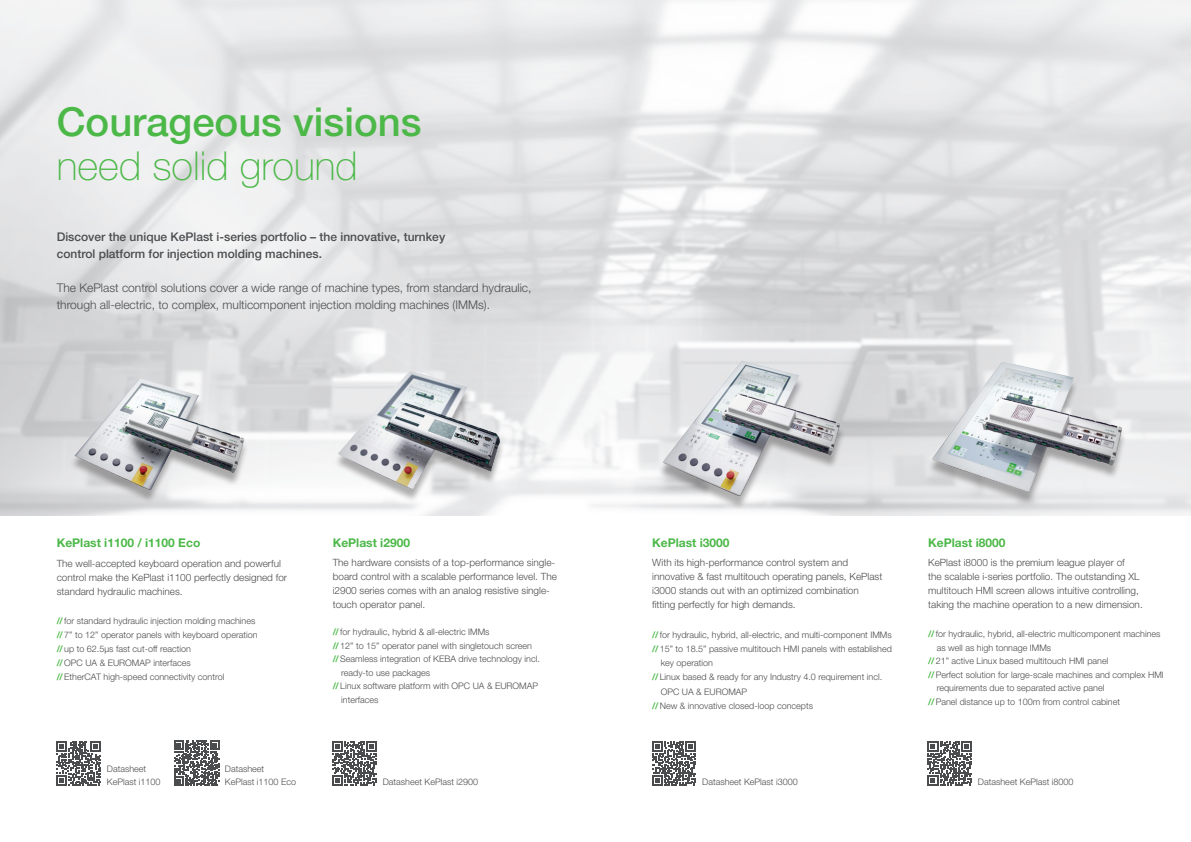
<style>
.page{position:relative;width:1191px;height:842px;background:#fff}
.page>*{position:absolute;margin:0;border:0;box-sizing:border-box;transform-origin:0 0}
.t1{font:500 40px "Helvetica Neue LT Pro";color:#4cb848}
.t2{font:100 40px "Helvetica Neue LT Pro";color:#4cb848}
.t3{font:300 12px/17px "Helvetica Neue LT Pro";color:#4b4c4d}
.t4{font:500 12px/17px "Helvetica Neue LT Pro";color:#4b4c4d}
.t5{font:700 12px "Helvetica Neue LT Pro";color:#4cb848}
.t6{font:300 10px/14px "Helvetica Neue LT Pro";color:#4b4c4d}
.t7{font:300 9px/14.2px "Helvetica Neue LT Pro";color:#4b4c4d}
.s1{font-weight:700;color:#4cb848}
</style>
<div class="page">
<svg style="left:56px;top:741px;width:45px;height:44px"></svg>
<svg style="left:174px;top:740px;width:45px;height:46px"></svg>
<svg style="left:652px;top:741px;width:44px;height:44px"></svg>
<svg style="left:332px;top:741px;width:45px;height:44px"></svg>
<svg style="left:927px;top:741px;width:45px;height:44px"></svg>
<img style="left:49px;top:367px;width:210px;height:136px">
<img style="left:923px;top:355px;width:211px;height:149px">
<div style="left:658px;top:364px;width:187px;height:146px;background:#231f20;opacity:.35"></div>
<img style="left:652px;top:356px;width:196px;height:148px">
<div style="left:333px;top:374px;width:172px;height:129px;background:#231f20;opacity:.35"></div>
<img style="left:330px;top:366px;width:176px;height:132px">
<h1 class="t1" style="left:57px;top:98px;width:366px">Courageous visions</h1>
<h1 class="t2" style="left:57px;top:143px;width:303px">need solid ground</h1>
<h2 class="t4" style="left:57px;top:228px;width:390px">Discover the unique KePlast i-series portfolio – the innovative, turnkey control platform for injection molding machines.</h2>
<h2 class="t3" style="left:57px;top:279px;width:476px">The KePlast control solutions cover a wide range of machine types, from standard hydraulic, through all-electric, to complex, multicomponent injection molding machines (IMMs).</h2>
<h2 class="t5" style="left:57px;top:535px;width:145px">KePlast i1100 / i1100 Eco</h2>
<p class="t6" style="left:57px;top:556px;width:232px">The well-accepted keyboard operation and powerful control make the KePlast i1100 perfectly designed for standard hydraulic machines.</p>
<p class="t7" style="left:57px;top:613px;width:202px"><span class="s1">//</span> for standard hydraulic injection molding machines <span class="s1">//</span> 7” to 12” operator panels with keyboard operation <span class="s1">//</span> up to 62.5μs fast cut-off reaction<br><span class="s1">//</span> OPC UA &amp; EUROMAP interfaces<br><span class="s1">//</span> EtherCAT high-speed connectivity control</p>
<h2 class="t5" style="left:333px;top:535px;width:79px">KePlast i2900</h2>
<p class="t6" style="left:333px;top:555px;width:226px">The hardware consists of a top-performance single&shy;board control with a scalable performance level. The i2900 series comes with an analog resistive single&shy;touch operator panel.</p>
<p class="t7" style="left:333px;top:625px;width:158px"><span class="s1">//</span> for hydraulic, hybrid &amp; all-electric IMMs</p>
<p class="t7" style="left:333px;top:638px;width:201px"><span class="s1">//</span> 12” to 15” operator panel with singletouch screen</p>
<p class="t7" style="left:333px;top:652px;width:209px"><span class="s1">//</span> Seamless integration of KEBA drive technology incl.</p>
<p class="t7" style="left:341px;top:665px;width:90px">ready-to use packages</p>
<p class="t7" style="left:333px;top:679px;width:207px"><span class="s1">//</span> Linux software platform with OPC UA &amp; EUROMAP</p>
<p class="t7" style="left:341px;top:692px;width:39px">interfaces</p>
<h2 class="t5" style="left:652px;top:535px;width:79px">KePlast i3000</h2>
<p class="t6" style="left:652px;top:555px;width:232px">With its high-performance control system and innovative &amp; fast multitouch operating panels, KePlast i3000 stands out with an optimized combination fitting perfectly for high demands.</p>
<p class="t7" style="left:652px;top:627px;width:241px"><span class="s1">//</span> for hydraulic, hybrid, all-electric, and multi-component IMMs</p>
<p class="t7" style="left:652px;top:642px;width:241px"><span class="s1">//</span> 15” to 18.5” passive multitouch HMI panels with established</p>
<p class="t7" style="left:660px;top:656px;width:54px">key operation</p>
<p class="t7" style="left:652px;top:670px;width:231px"><span class="s1">//</span> Linux based &amp; ready for any Industry 4.0 requirement incl.</p>
<p class="t7" style="left:660px;top:684px;width:88px">OPC UA &amp; EUROMAP</p>
<p class="t7" style="left:652px;top:698px;width:162px"><span class="s1">//</span> New &amp; innovative closed-loop concepts</p>
<h2 class="t5" style="left:928px;top:535px;width:79px">KePlast i8000</h2>
<p class="t6" style="left:928px;top:555px;width:216px">KePlast i8000 is the premium league player of<br>the scalable i-series portfolio. The outstanding XL multitouch HMI screen allows intuitive controlling, taking the machine operation to a new dimension.</p>
<p class="t7" style="left:928px;top:627px;width:234px"><span class="s1">//</span> for hydraulic, hybrid, all-electric multicomponent machines</p>
<p class="t7" style="left:936px;top:640px;width:116px">as well as high tonnage IMMs</p>
<p class="t7" style="left:928px;top:654px;width:182px"><span class="s1">//</span> 21” active Linux based multitouch HMI panel</p>
<p class="t7" style="left:928px;top:667px;width:237px"><span class="s1">//</span> Perfect solution for large-scale machines and complex HMI</p>
<p class="t7" style="left:936px;top:681px;width:169px">requirements due to separated active panel</p>
<p class="t7" style="left:928px;top:694px;width:193px"><span class="s1">//</span> Panel distance up to 100m from control cabinet</p>
<p class="t7" style="left:107px;top:762px;width:55px;line-height:13.5px">Datasheet<br>KePlast i1100</p>
<p class="t7" style="left:225px;top:762px;width:73px;line-height:13.5px">Datasheet<br>KePlast i1100 Eco</p>
<p class="t7" style="left:383px;top:775px;width:97px">Datasheet KePlast i2900</p>
<p class="t7" style="left:702px;top:775px;width:97px">Datasheet KePlast i3000</p>
<p class="t7" style="left:978px;top:775px;width:97px">Datasheet KePlast i8000</p>
</div>
